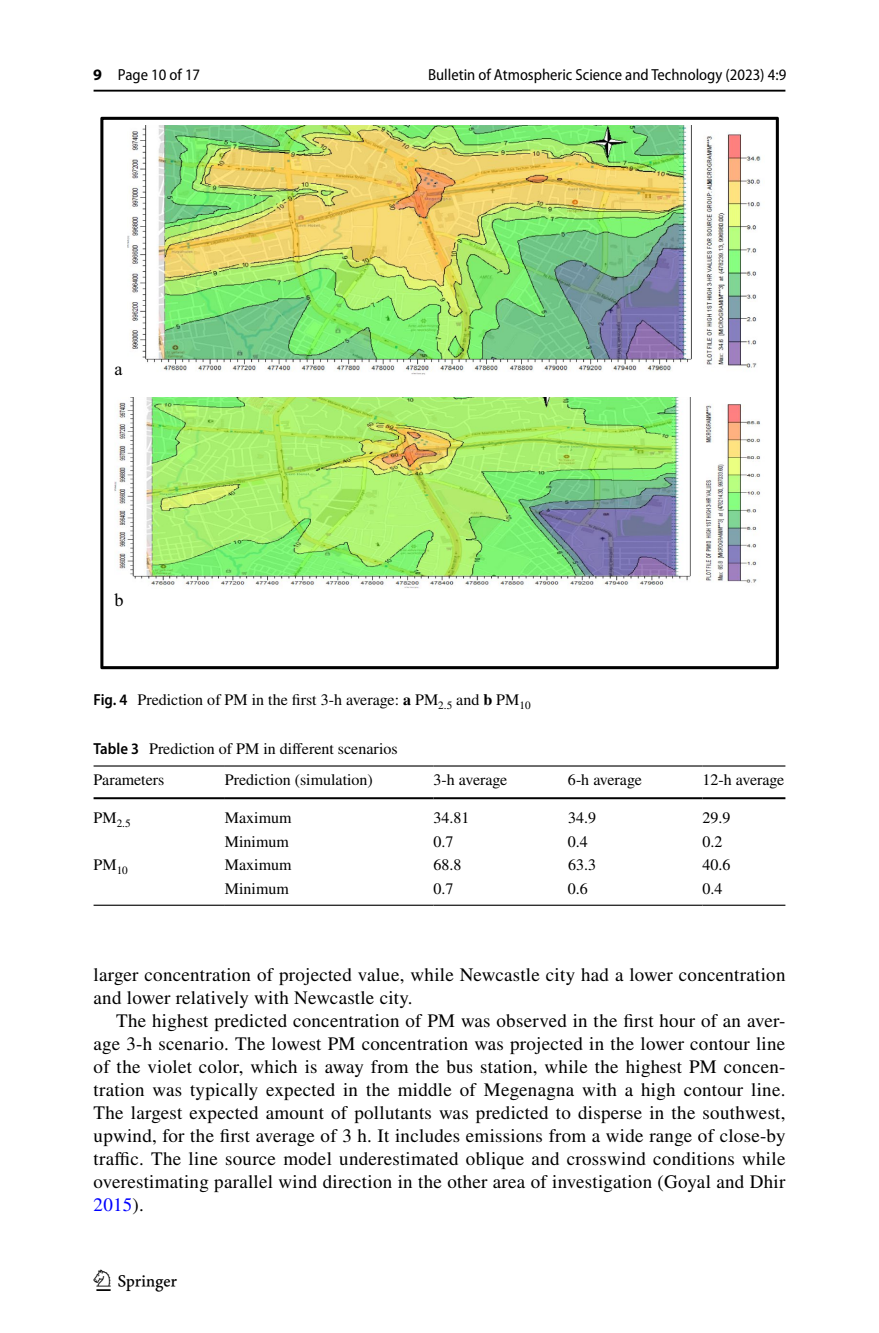
<style>
.page{position:relative;width:879px;height:1333px;background:#fff}
.page>*{position:absolute;margin:0;border:0;box-sizing:border-box;transform-origin:0 0}
.t1{font:30px "Springnew Regular 4";color:#000}
.t2{font:19px/23px "STIX";letter-spacing:.015em;color:#000}
.t3{font:18.2px "Times New Roman PSMT4";color:#000}
.t4{font:16px/31.6px "STIX";color:#000}
.t5{font:semi-condensed 16px "Myriad Pro";color:#000}
.t6{font:11.2px "STIX";color:#000}
.s1{font-weight:700;font-stretch:normal}
.s2{font-family:"Myriad Pro";font-weight:600;font-stretch:semi-condensed}
.s3{font-weight:700}
.s4{color:#00f}
</style>
<div class="page">
<hr style="left:94px;top:90px;width:691px;height:2px;background:#000">
<svg style="left:100px;top:117px;width:679px;height:552px"></svg>
<img style="left:127px;top:125px;width:637px;height:250px">
<img style="left:114px;top:397px;width:650px;height:191px">
<hr style="left:94px;top:765px;width:131px;height:1px;background:#000">
<hr style="left:94px;top:797px;width:131px;height:2px;background:#000">
<hr style="left:225px;top:765px;width:208px;height:1px;background:#000">
<hr style="left:225px;top:797px;width:208px;height:2px;background:#000">
<hr style="left:433px;top:765px;width:135px;height:1px;background:#000">
<hr style="left:433px;top:797px;width:135px;height:2px;background:#000">
<hr style="left:568px;top:765px;width:134px;height:1px;background:#000">
<hr style="left:568px;top:797px;width:134px;height:2px;background:#000">
<hr style="left:702px;top:765px;width:83px;height:1px;background:#000">
<hr style="left:702px;top:797px;width:83px;height:2px;background:#000">
<hr style="left:94px;top:904px;width:131px;height:1px;background:#000">
<hr style="left:225px;top:904px;width:208px;height:1px;background:#000">
<hr style="left:433px;top:904px;width:135px;height:1px;background:#000">
<hr style="left:568px;top:904px;width:134px;height:1px;background:#000">
<hr style="left:702px;top:904px;width:83px;height:1px;background:#000">
<p class="t5" style="left:93px;top:66px;width:109px"><span class="s1">9</span> Page 10 of 17</p>
<p class="t5" style="left:428px;top:66px;width:360px">Bulletin of Atmospheric Science and Technology (2023) 4:9</p>
<p class="t3" style="left:114px;top:362px;width:10px">a</p>
<p class="t3" style="left:114px;top:593px;width:11px">b</p>
<p class="t4" style="left:94px;top:684px;width:438px"><span class="s2">Fig. 4</span> Prediction of PM in the first 3-h average: <span class="s3">a</span> PM<sub>2.5</sub> and <span class="s3">b</span> PM<sub>10</sub></p>
<p class="t4" style="left:94px;top:733px;width:306px"><span class="s2">Table 3</span> Prediction of PM in different scenarios<br>Parameters</p>
<p class="t4" style="left:225px;top:765px;width:149px">Prediction (simulation)</p>
<p class="t4" style="left:433px;top:765px;width:75px">3-h average</p>
<p class="t4" style="left:568px;top:765px;width:75px">6-h average</p>
<p class="t4" style="left:702px;top:765px;width:83px">12-h average</p>
<p class="t6" style="left:94px;top:815px;width:39px"><sup>PM</sup>2.5</p>
<p class="t4" style="left:225px;top:802px;width:68px">Maximum</p>
<p class="t4" style="left:433px;top:802px;width:37px">34.81</p>
<p class="t4" style="left:568px;top:802px;width:29px">34.9</p>
<p class="t4" style="left:702px;top:802px;width:29px">29.9</p>
<p class="t4" style="left:225px;top:826px;width:66px">Minimum</p>
<p class="t4" style="left:433px;top:826px;width:21px">0.7</p>
<p class="t4" style="left:568px;top:826px;width:21px">0.4</p>
<p class="t4" style="left:702px;top:826px;width:21px">0.2</p>
<p class="t4" style="left:94px;top:850px;width:36px">PM<sub>10</sub></p>
<p class="t4" style="left:225px;top:850px;width:68px">Maximum</p>
<p class="t4" style="left:433px;top:850px;width:29px">68.8</p>
<p class="t4" style="left:568px;top:850px;width:29px">63.3</p>
<p class="t4" style="left:702px;top:850px;width:29px">40.6</p>
<p class="t4" style="left:225px;top:873px;width:66px">Minimum</p>
<p class="t4" style="left:433px;top:873px;width:21px">0.7</p>
<p class="t4" style="left:568px;top:873px;width:21px">0.6</p>
<p class="t4" style="left:702px;top:873px;width:21px">0.4</p>
<p class="t2" style="left:94px;top:964px;width:693px">larger concentration of projected value, while Newcastle city had a lower concentration and lower relatively with Newcastle city.</p>
<p class="t2" style="left:94px;top:1010px;width:693px;text-align:justify;text-indent:23px">The highest predicted concentration of PM was observed in the first hour of an aver&shy;age 3-h scenario. The lowest PM concentration was projected in the lower contour line of the violet color, which is away from the bus station, while the highest PM concen&shy;tration was typically expected in the middle of Megenagna with a high contour line.<br>The largest expected amount of pollutants was predicted to disperse in the southwest, upwind, for the first average of 3 h. It includes emissions from a wide range of close-by traffic. The line source model underestimated oblique and crosswind conditions while overestimating parallel wind direction in the other area of investigation (Goyal and Dhir <span class="s4">2015</span>).</p>
<h1 class="t1" style="left:96px;top:1269px;width:83px">1 3</h1>
</div>
